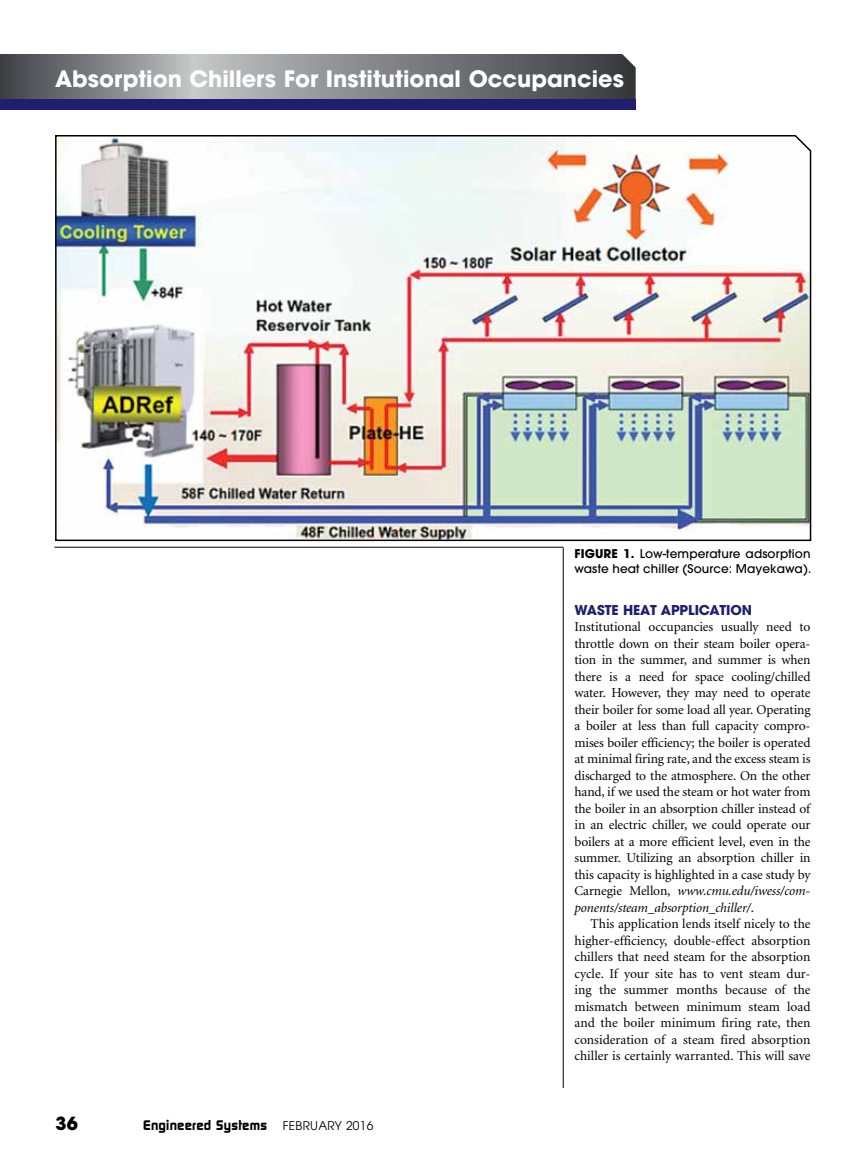
<style>
.page{position:relative;width:864px;height:1161px;background:#fff}
.page>*{position:absolute;margin:0;border:0;box-sizing:border-box;transform-origin:0 0}
.t1{font:700 22.5px "Avant Garde";color:#fff}
.t2{font:700 18px "Avant Garde";color:#000}
.t3{font:13.5px/16.5px "Minion";letter-spacing:-.005em;color:#000;text-align:justify}
.t4{font:700 13.5px "Avant Garde";letter-spacing:-.005em;color:#211d70}
.t5{font:700 13.5px "Dicot";letter-spacing:.02em;color:#000}
.t6{font:500 12px/15px "Avant Garde";letter-spacing:.01em;color:#000}
.t7{font:12px "Avant Garde";letter-spacing:.02em;color:#000}
.s1{font-weight:700}
.s2{font-style:italic}
</style>
<div class="page">
<svg style="left:0;top:54px;width:636px;height:45px;background:#7d7e82"></svg>
<div style="left:0;top:99px;width:636px;height:11px;background:#211d70"></div>
<img style="left:55px;top:135px;width:757px;height:407px">
<hr style="left:563px;top:547px;width:1px;height:541px;background:#000">
<hr style="left:54px;top:547px;width:509px;height:1px;background:#000">
<h1 class="t1" style="left:55px;top:64px;width:570px">Absorption Chillers For Institutional Occupancies</h1>
<p class="t6" style="left:575px;top:547px;width:238px"><span class="s1">FIGURE 1.</span> Low-temperature adsorption waste heat chiller (Source: Mayekawa).</p>
<h2 class="t2" style="left:56px;top:1111px;width:24px">36</h2>
<p class="t5" style="left:143px;top:1118px;width:125px">Engineered Systems</p>
<p class="t7" style="left:283px;top:1118px;width:92px">FEBRUARY 2016</p>
<p class="t4" style="left:575px;top:601px;width:179px">WASTE HEAT APPLICATION</p>
<p class="t3" style="left:575px;top:619px;width:238px">Institutional occupancies usually need to throttle down on their steam boiler opera&shy;tion in the summer, and summer is when there is a need for space cooling/chilled water. However, they may need to operate their boiler for some load all year. Operating a boiler at less than full capacity compro&shy;mises boiler efficiency; the boiler is operated at minimal firing rate, and the excess steam is discharged to the atmosphere. On the other hand, if we used the steam or hot water from the boiler in an absorption chiller instead of in an electric chiller, we could operate our boilers at a more efficient level, even in the summer. Utilizing an absorption chiller in this capacity is highlighted in a case study by Carnegie Mellon, <span class="s2">www.cmu.edu/iwess/com&shy;ponents/steam_absorption_chiller/</span>.</p>
<p class="t3" style="left:575px;top:916px;width:238px;text-indent:16px">This application lends itself nicely to the higher-efficiency, double-effect absorption chillers that need steam for the absorption cycle. If your site has to vent steam dur&shy;ing the summer months because of the mismatch between minimum steam load and the boiler minimum firing rate, then consideration of a steam fired absorption chiller is certainly warranted. This will save</p>
</div>
